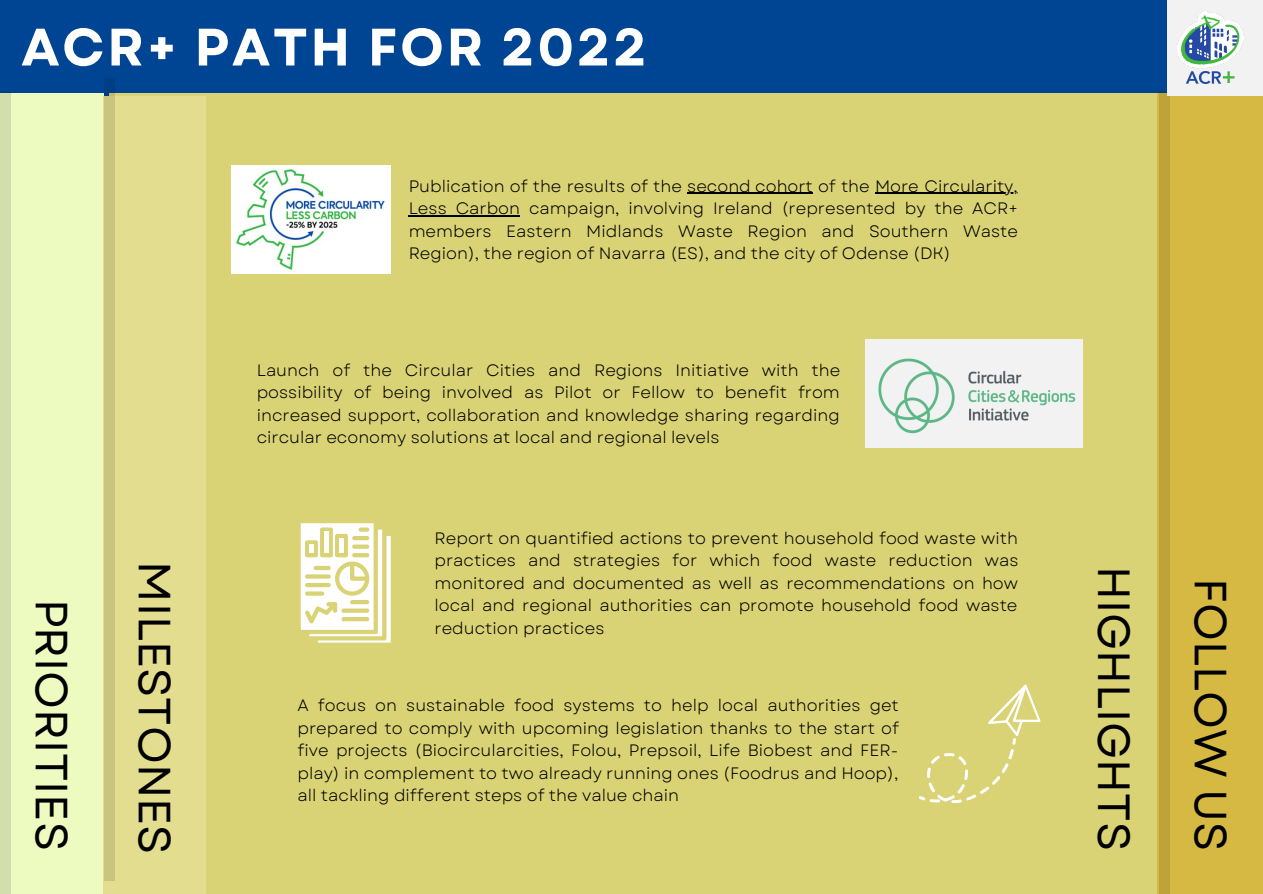
<style>
.page{position:relative;width:1263px;height:894px;background:#fff}
.page>*{position:absolute;margin:0;border:0;box-sizing:border-box;transform-origin:0 0}
.t1{font:700 52.5px "Garet";letter-spacing:.05em;color:#fff}
.t2{font:45px "Garet";color:#000}
.t3{font:16.5px/22.5px "Garet";color:#000;text-align:justify}
</style>
<div class="page">
<div style="left:0;top:0;width:1262px;height:96px;background:#004593"></div>
<div style="left:109px;top:93px;width:1057px;height:800px;background:#d9d375"></div>
<div style="left:0;top:93px;width:104px;height:800px;background:#edfbc1"></div>
<div style="left:103px;top:96px;width:103px;height:797px;background:#e3de8f"></div>
<div style="left:1157px;top:93px;width:105px;height:800px;background:#d5b942"></div>
<div style="left:0;top:91px;width:10px;height:802px;background:#d2deab"></div>
<div style="left:104px;top:78px;width:11px;height:802px;background:#c9c47e"></div>
<div style="left:1159px;top:91px;width:10px;height:802px;background:#bca33a"></div>
<svg style="left:301px;top:523px;width:90px;height:119px"></svg>
<svg style="left:919px;top:684px;width:122px;height:120px"></svg>
<div style="left:864px;top:339px;width:218px;height:108px;background:#f2f2f2"></div>
<img style="left:878px;top:358px;width:198px;height:76px">
<img style="left:231px;top:165px;width:160px;height:108px">
<hr style="left:687px;top:193px;width:125px;height:1px;background:#000">
<hr style="left:875px;top:193px;width:142px;height:1px;background:#000">
<hr style="left:408px;top:215px;width:112px;height:1px;background:#000">
<div style="left:1167px;top:0;width:95px;height:96px;background:#f2f2f2"></div>
<img style="left:1177px;top:12px;width:66px;height:72px">
<h1 class="t1" style="left:21px;top:9px;width:627px">ACR+ PATH FOR 2022</h1>
<p class="t3" style="left:408px;top:175px;width:610px">Publication of the results of the second cohort of the More Circularity, Less Carbon campaign, involving Ireland (represented by the ACR+ members Eastern Midlands Waste Region and Southern Waste Region), the region of Navarra (ES), and the city of Odense (DK)</p>
<h2 class="t2" style="left:84px;top:598px;width:254px;rotate:90deg">PRIORITIES</h2>
<p class="t3" style="left:257px;top:358px;width:585px">Launch of the Circular Cities and Regions Initiative with the possibility of being involved as Pilot or Fellow to benefit from increased support, collaboration and knowledge sharing regarding circular economy solutions at local and regional levels</p>
<p class="t3" style="left:434px;top:526px;width:585px">Report on quantified actions to prevent household food waste with practices and strategies for which food waste reduction was monitored and documented as well as recommendations on how local and regional authorities can promote household food waste reduction practices</p>
<h2 class="t2" style="left:187px;top:561px;width:294px;rotate:90deg">MILESTONES</h2>
<h2 class="t2" style="left:1146px;top:565px;width:286px;rotate:90deg">HIGHLIGHTS</h2>
<p class="t3" style="left:297px;top:693px;width:603px">A focus on sustainable food systems to help local authorities get prepared to comply with upcoming legislation thanks to the start of five projects (Biocircularcities, Folou, Prepsoil, Life Biobest and FER&shy;play) in complement to two already running ones (Foodrus and Hoop), all tackling different steps of the value chain</p>
<h2 class="t2" style="left:1242px;top:577px;width:274px;rotate:90deg">FOLLOW US</h2>
</div>
